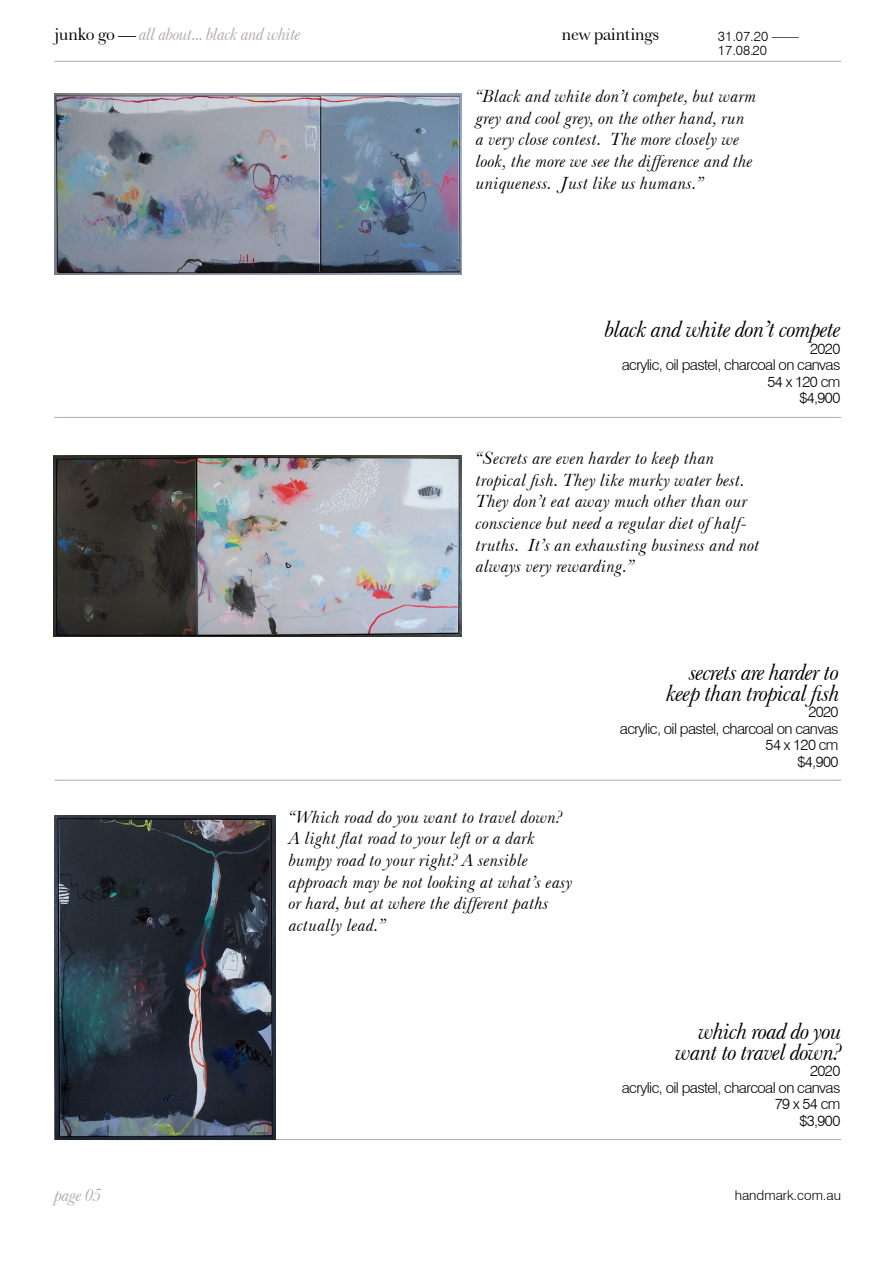
<style>
.page{position:relative;width:893px;height:1263px;background:#fff}
.page>*{position:absolute;margin:0;border:0;box-sizing:border-box;transform-origin:0 0}
.t1{font:italic 24px/21px "Baskerville No 2 BT";letter-spacing:-.04em;color:#000;text-align:right}
.t2{font:italic 18px/21.6px "Baskerville No 2 BT";color:#000}
.t3{font:italic 18px "Baskerville No 2 BT";letter-spacing:-.04em;color:#b1aba6}
.t4{font:18px "Baskerville No 2 BT";letter-spacing:-.04em;color:#000}
.t5{font:300 15px/16.5px "Swiss 721 BT";letter-spacing:-.04em;color:#000;text-align:right}
.t6{font:300 13.5px/13.5px "Swiss 721 BT";color:#000}
.s1{font-style:normal;color:#000}
</style>
<div class="page">
<hr style="left:54px;top:61px;width:787px;height:1px;background:#b1aba6">
<hr style="left:54px;top:417px;width:787px;height:1px;background:#b1aba6">
<hr style="left:54px;top:1139px;width:787px;height:1px;background:#b1aba6">
<img style="left:54px;top:456px;width:407px;height:180px">
<img style="left:54px;top:94px;width:408px;height:180px">
<hr style="left:54px;top:780px;width:787px;height:1px;background:#b1aba6">
<img style="left:54px;top:815px;width:221px;height:324px">
<p class="t3" style="left:54px;top:23px;width:248px"><span class="s1">junko go —</span> all about... black and white</p>
<p class="t4" style="left:561px;top:22px;width:100px">new paintings</p>
<p class="t6" style="left:718px;top:30px;width:82px">31.07.20 ——<br>17.08.20</p>
<p class="t2" style="left:476px;top:85px;width:282px">“Black and white don’t compete, but warm grey and cool grey, on the other hand, run a very close contest. The more closely we look, the more we see the difference and the uniqueness. Just like us humans.”</p>
<h1 class="t1" style="left:605px;top:318px;width:238px">black and white don’t compete</h1>
<p class="t5" style="left:622px;top:340px;width:220px">2020<br>acrylic, oil pastel, charcoal on canvas<br>54 x 120 cm<br>$4,900</p>
<p class="t2" style="left:476px;top:447px;width:285px">“Secrets are even harder to keep than tropical fish. They like murky water best.<br>They don’t eat away much other than our conscience but need a regular diet of half&shy;truths. It’s an exhausting business and not always very rewarding.”</p>
<h1 class="t1" style="left:667px;top:661px;width:175px">secrets are harder to keep than tropical fish</h1>
<p class="t5" style="left:620px;top:704px;width:220px">2020<br>acrylic, oil pastel, charcoal on canvas<br>54 x 120 cm<br>$4,900</p>
<p class="t2" style="left:289px;top:806px;width:285px">“Which road do you want to travel down?<br>A light flat road to your left or a dark bumpy road to your right? A sensible approach may be not looking at what’s easy or hard, but at where the different paths actually lead.”</p>
<h1 class="t1" style="left:676px;top:1020px;width:168px">which road do you want to travel down?</h1>
<p class="t5" style="left:622px;top:1063px;width:220px">2020<br>acrylic, oil pastel, charcoal on canvas<br>79 x 54 cm<br>$3,900</p>
<p class="t3" style="left:54px;top:1184px;width:49px">page 05</p>
<p class="t6" style="left:735px;top:1188px;width:108px">handmark.com.au</p>
</div>
